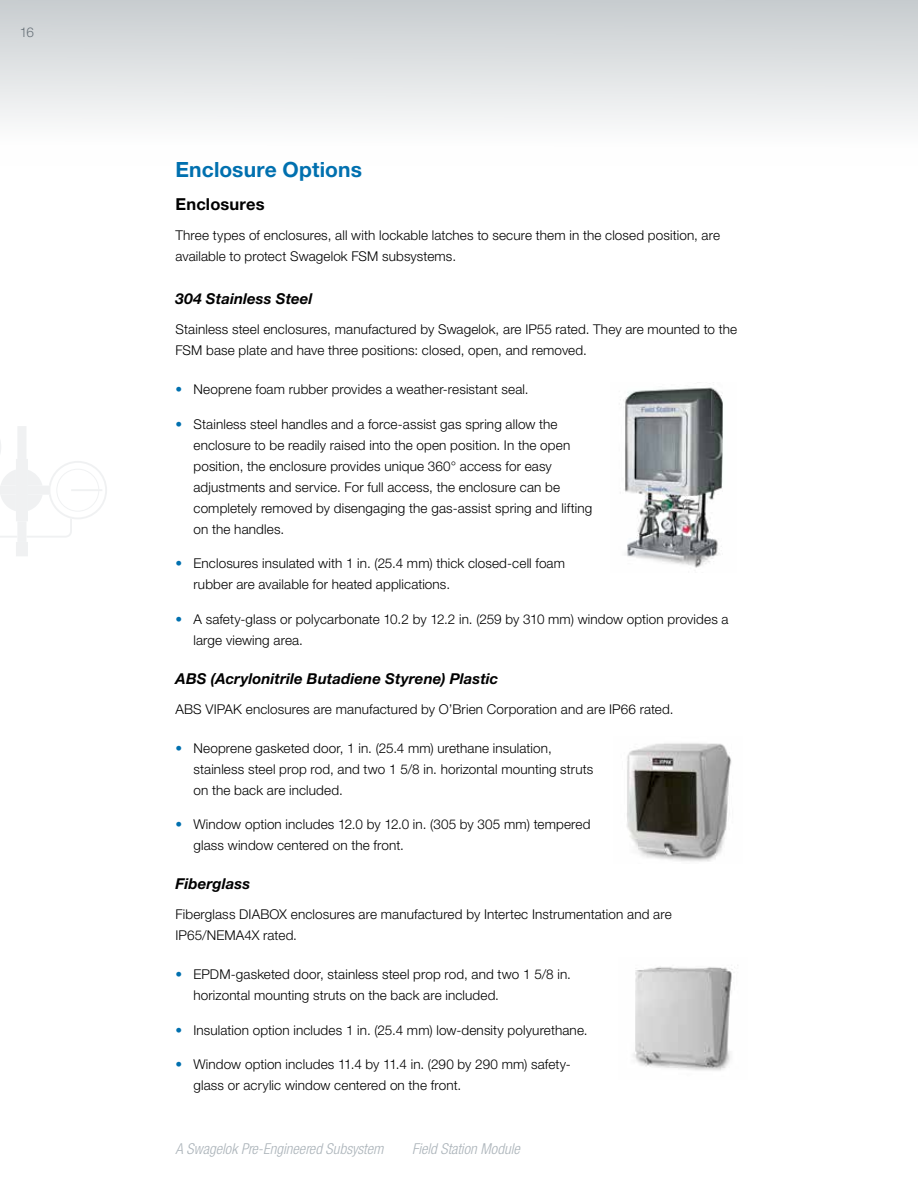
<style>
.page{position:relative;width:918px;height:1188px;background:#fff}
.page>*{position:absolute;margin:0;border:0;box-sizing:border-box;transform-origin:0 0}
.t1{font:700 21px "Helvetica Neue LT Std";letter-spacing:.005em;color:#0070af}
.t2{font:700 16.5px "Helvetica Neue LT Std";letter-spacing:.01em;color:#000}
.t3{font:italic 700 15px "Helvetica Neue LT Std";letter-spacing:.005em;color:#000}
.t4{font:italic 300 condensed 15px "Helvetica Neue LT Std";color:#acb4ba}
.t5{font:300 13.5px/21px "Helvetica Neue LT Std";letter-spacing:.01em;color:#000}
.t6{font:300 13.5px "Helvetica Neue LT Std";color:#6a747b}
.s1{color:#0070af}
</style>
<div class="page">
<div style="left:0;top:0;width:918px;height:166px;background:linear-gradient(to bottom,#c8cccf,#fff)"></div>
<img style="left:624px;top:387px;width:99px;height:181px">
<img style="left:627px;top:743px;width:105px;height:119px">
<img style="left:633px;top:965px;width:105px;height:106px">
<svg style="left:0;top:426px;width:107px;height:130px"></svg>
<p class="t6" style="left:20px;top:24px;width:16px">16</p>
<h1 class="t1" style="left:176px;top:157px;width:188px">Enclosure Options</h1>
<p class="t2" style="left:176px;top:194px;width:91px">Enclosures</p>
<p class="t5" style="left:176px;top:224px;width:546px">Three types of enclosures, all with lockable latches to secure them in the closed position, are available to protect Swagelok FSM subsystems.</p>
<p class="t3" style="left:176px;top:290px;width:139px">304 Stainless Steel</p>
<p class="t5" style="left:176px;top:319px;width:563px">Stainless steel enclosures, manufactured by Swagelok, are IP55 rated. They are mounted to the<br>FSM base plate and have three positions: closed, open, and removed.</p>
<p class="t5" style="left:176px;top:379px;width:355px"><span class="s1">•</span> Neoprene foam rubber provides a weather-resistant seal.</p>
<p class="t5" style="left:194px;top:413px;width:400px;text-indent:-18px"><span class="s1">•</span> Stainless steel handles and a force-assist gas spring allow the enclosure to be readily raised into the open position. In the open position, the enclosure provides unique 360° access for easy adjustments and service. For full access, the enclosure can be completely removed by disengaging the gas-assist spring and lifting on the handles.</p>
<p class="t5" style="left:194px;top:553px;width:373px;text-indent:-18px"><span class="s1">•</span> Enclosures insulated with 1 in. (25.4 mm) thick closed-cell foam rubber are available for heated applications.</p>
<p class="t5" style="left:194px;top:608px;width:537px;text-indent:-18px"><span class="s1">•</span> A safety-glass or polycarbonate 10.2 by 12.2 in. (259 by 310 mm) window option provides a large viewing area.</p>
<p class="t3" style="left:176px;top:669px;width:324px">ABS (Acrylonitrile Butadiene Styrene) Plastic</p>
<p class="t5" style="left:176px;top:698px;width:500px">ABS VIPAK enclosures are manufactured by O’Brien Corporation and are IP66 rated.</p>
<p class="t5" style="left:194px;top:737px;width:401px;text-indent:-18px"><span class="s1">•</span> Neoprene gasketed door, 1 in. (25.4 mm) urethane insulation, stainless steel prop rod, and two 1 5/8 in. horizontal mounting struts on the back are included.</p>
<p class="t5" style="left:194px;top:814px;width:398px;text-indent:-18px"><span class="s1">•</span> Window option includes 12.0 by 12.0 in. (305 by 305 mm) tempered glass window centered on the front.</p>
<p class="t3" style="left:176px;top:875px;width:76px">Fiberglass</p>
<p class="t5" style="left:176px;top:904px;width:498px">Fiberglass DIABOX enclosures are manufactured by Intertec Instrumentation and are<br>IP65/NEMA4X rated.</p>
<p class="t5" style="left:194px;top:964px;width:379px;text-indent:-18px"><span class="s1">•</span> EPDM-gasketed door, stainless steel prop rod, and two 1 5/8 in. horizontal mounting struts on the back are included.</p>
<p class="t5" style="left:176px;top:1019px;width:414px"><span class="s1">•</span> Insulation option includes 1 in. (25.4 mm) low-density polyurethane.</p>
<p class="t5" style="left:194px;top:1054px;width:379px;text-indent:-18px"><span class="s1">•</span> Window option includes 11.4 by 11.4 in. (290 by 290 mm) safety&shy;glass or acrylic window centered on the front.</p>
<p class="t4" style="left:176px;top:1140px;width:209px">A Swagelok Pre-Engineered Subsystem</p>
<p class="t4" style="left:412px;top:1140px;width:109px">Field Station Module</p>
</div>
